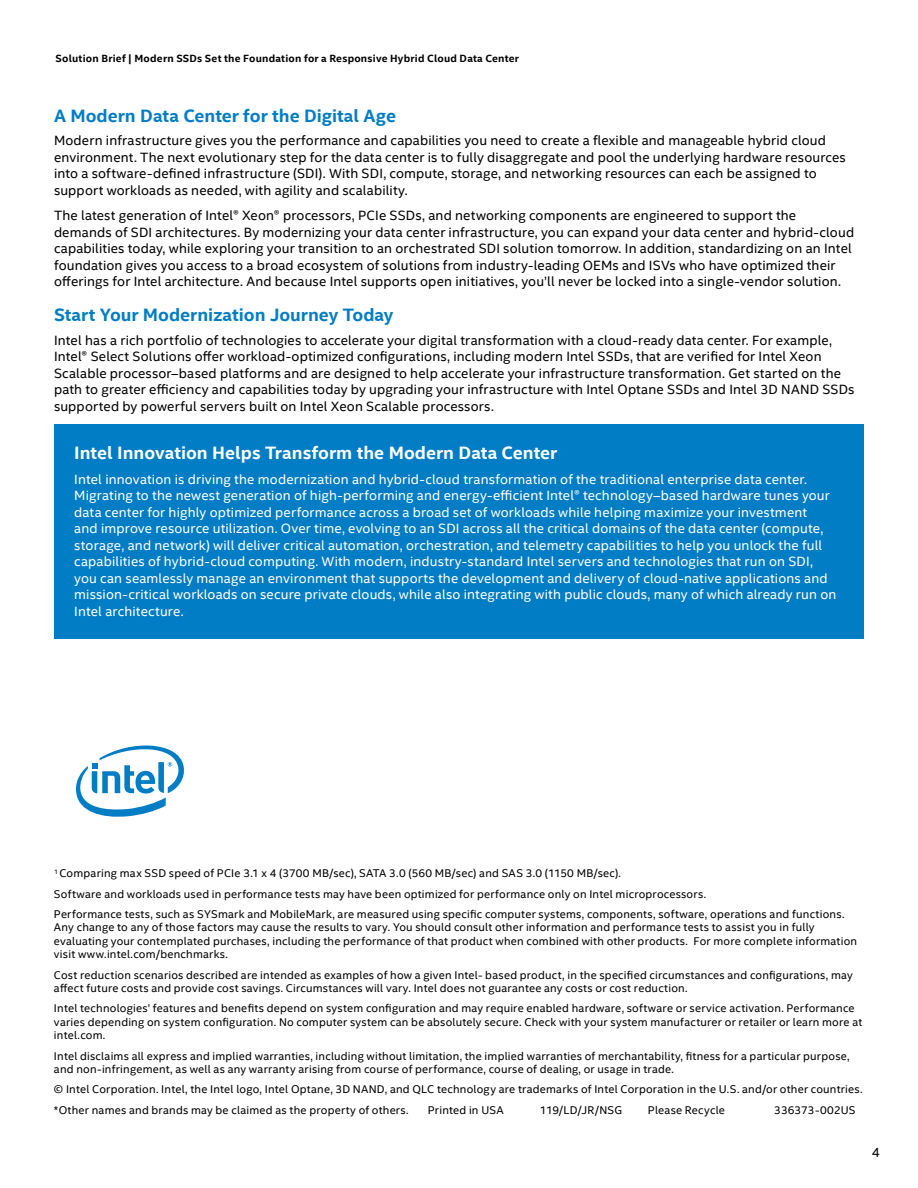
<style>
.page{position:relative;width:918px;height:1188px;background:#fff}
.page>*{position:absolute;margin:0;border:0;box-sizing:border-box;transform-origin:0 0}
.t1{font:700 18px "Intel Clear";color:#007dc5}
.t2{font:700 18px "Intel Clear";color:#fff}
.t3{font:13.5px/16.5px "Intel Clear";letter-spacing:.01em;color:#000}
.t4{font:13.5px/16.5px "Intel Clear";letter-spacing:.01em;color:#fff}
.t5{font:11.25px/13.5px "Intel Clear";letter-spacing:.02em;color:#000}
.t6{font:700 10.5px "Intel Clear";letter-spacing:.02em;color:#000}
</style>
<div class="page">
<div style="left:54px;top:424px;width:810px;height:215px;background:#007dc5"></div>
<svg style="left:76px;top:745px;width:108px;height:72px"></svg>
<p class="t6" style="left:56px;top:51px;width:465px">Solution Brief | Modern SSDs Set the Foundation for a Responsive Hybrid Cloud Data Center</p>
<h1 class="t1" style="left:54px;top:103px;width:344px">A Modern Data Center for the Digital Age</h1>
<p class="t3" style="left:54px;top:132px;width:793px">Modern infrastructure gives you the performance and capabilities you need to create a flexible and manageable hybrid cloud environment. The next evolutionary step for the data center is to fully disaggregate and pool the underlying hardware resources into a software-defined infrastructure (SDI). With SDI, compute, storage, and networking resources can each be assigned to support workloads as needed, with agility and scalability.</p>
<p class="t3" style="left:54px;top:207px;width:802px">The latest generation of Intel® Xeon® processors, PCIe SSDs, and networking components are engineered to support the demands of SDI architectures. By modernizing your data center infrastructure, you can expand your data center and hybrid-cloud capabilities today, while exploring your transition to an orchestrated SDI solution tomorrow. In addition, standardizing on an Intel foundation gives you access to a broad ecosystem of solutions from industry-leading OEMs and ISVs who have optimized their offerings for Intel architecture. And because Intel supports open initiatives, you’ll never be locked into a single-vendor solution.</p>
<h1 class="t1" style="left:54px;top:303px;width:341px">Start Your Modernization Journey Today</h1>
<p class="t3" style="left:54px;top:331px;width:802px">Intel has a rich portfolio of technologies to accelerate your digital transformation with a cloud-ready data center. For example, Intel® Select Solutions offer workload-optimized configurations, including modern Intel SSDs, that are verified for Intel Xeon Scalable processor–based platforms and are designed to help accelerate your infrastructure transformation. Get started on the path to greater efficiency and capabilities today by upgrading your infrastructure with Intel Optane SSDs and Intel 3D NAND SSDs supported by powerful servers built on Intel Xeon Scalable processors.</p>
<h1 class="t2" style="left:74px;top:440px;width:485px">Intel Innovation Helps Transform the Modern Data Center</h1>
<p class="t4" style="left:74px;top:471px;width:764px">Intel innovation is driving the modernization and hybrid-cloud transformation of the traditional enterprise data center.<br>Migrating to the newest generation of high-performing and energy-efficient Intel® technology–based hardware tunes your data center for highly optimized performance across a broad set of workloads while helping maximize your investment<br>and improve resource utilization. Over time, evolving to an SDI across all the critical domains of the data center (compute, storage, and network) will deliver critical automation, orchestration, and telemetry capabilities to help you unlock the full capabilities of hybrid-cloud computing. With modern, industry-standard Intel servers and technologies that run on SDI, you can seamlessly manage an environment that supports the development and delivery of cloud-native applications and mission-critical workloads on secure private clouds, while also integrating with public clouds, many of which already run on Intel architecture.</p>
<p class="t5" style="left:54px;top:863px;width:792px;line-height:20.2px"><sup>1</sup> Comparing max SSD speed of PCIe 3.1 x 4 (3700 MB/sec), SATA 3.0 (560 MB/sec) and SAS 3.0 (1150 MB/sec).<br>Software and workloads used in performance tests may have been optimized for performance only on Intel microprocessors.<br>Performance tests, such as SYSmark and MobileMark, are measured using specific computer systems, components, software, operations and functions.</p>
<p class="t5" style="left:54px;top:920px;width:805px">Any change to any of those factors may cause the results to vary. You should consult other information and performance tests to assist you in fully evaluating your contemplated purchases, including the performance of that product when combined with other products. For more complete information visit www.intel.com/benchmarks.</p>
<p class="t5" style="left:54px;top:967px;width:800px">Cost reduction scenarios described are intended as examples of how a given Intel- based product, in the specified circumstances and configurations, may affect future costs and provide cost savings. Circumstances will vary. Intel does not guarantee any costs or cost reduction.</p>
<p class="t5" style="left:54px;top:1001px;width:810px">Intel technologies’ features and benefits depend on system configuration and may require enabled hardware, software or service activation. Performance varies depending on system configuration. No computer system can be absolutely secure. Check with your system manufacturer or retailer or learn more at intel.com.</p>
<p class="t5" style="left:54px;top:1048px;width:797px">Intel disclaims all express and implied warranties, including without limitation, the implied warranties of merchantability, fitness for a particular purpose, and non-infringement, as well as any warranty arising from course of performance, course of dealing, or usage in trade.</p>
<p class="t5" style="left:54px;top:1079px;width:810px;line-height:20.2px">© Intel Corporation. Intel, the Intel logo, Intel Optane, 3D NAND, and QLC technology are trademarks of Intel Corporation in the U.S. and/or other countries. *Other names and brands may be claimed as the property of others.</p>
<p class="t5" style="left:428px;top:1102px;width:77px">Printed in USA</p>
<p class="t5" style="left:540px;top:1102px;width:84px">119/LD/JR/NSG</p>
<p class="t5" style="left:648px;top:1102px;width:78px">Please Recycle</p>
<p class="t5" style="left:774px;top:1102px;width:83px">336373-002US</p>
<p class="t3" style="left:872px;top:1144px;width:10px">4</p>
</div>
